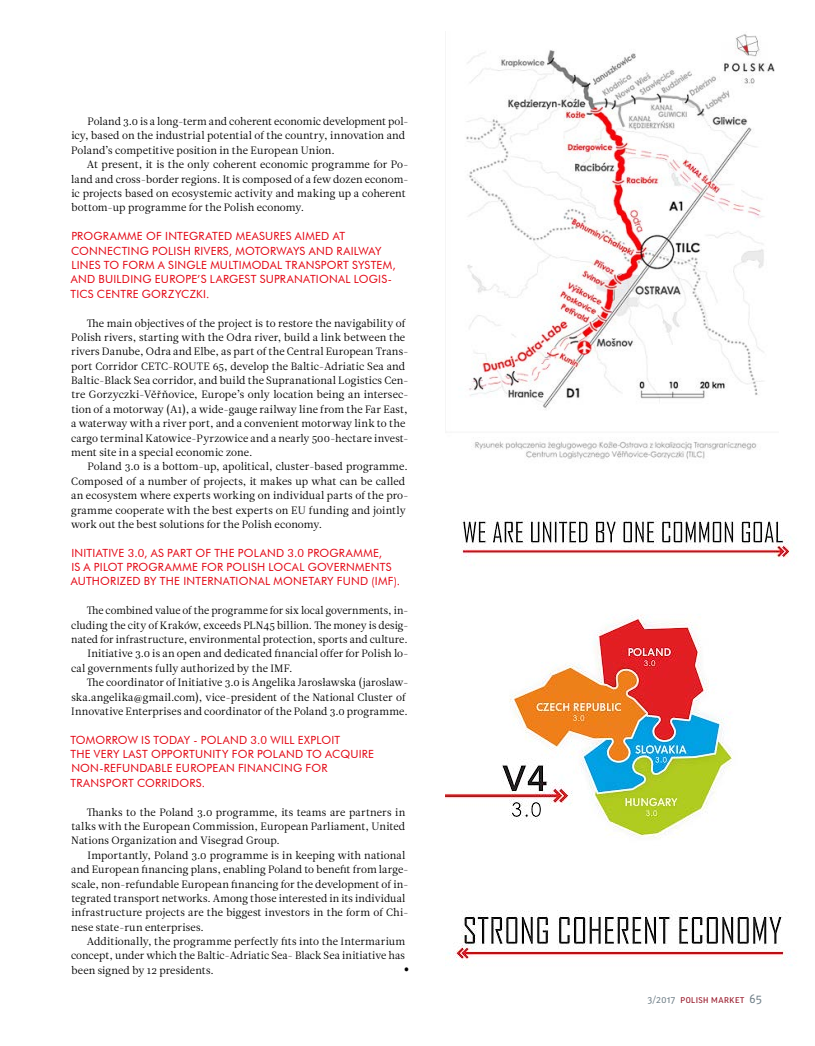
<style>
.page{position:relative;width:815px;height:1046px;background:#fff}
.page>*{position:absolute;margin:0;border:0;box-sizing:border-box;transform-origin:0 0}
.t1{font:15px "Good Pro";color:#000}
.t2{font:11.25px/14.4px "Futura BT";letter-spacing:.02em;color:#e30613}
.t3{font:10.62px/14.4px "Leitura News Roman 1";letter-spacing:.005em;color:#000}
.t4{font:10px "Good Pro";letter-spacing:.05em;color:#9c2132}
.s1{color:#718089}
.s2{font-size:12.5px;color:#718089}
</style>
<div class="page">
<img style="left:446px;top:518px;width:346px;height:448px">
<img style="left:466px;top:34px;width:309px;height:427px">
<p class="t3" style="left:71px;top:114px;width:339px;text-indent:16px">Poland 3.0 is a long-term and coherent economic development pol&shy;icy, based on the industrial potential of the country, innovation and<br>Poland’s competitive position in the European Union.</p>
<p class="t3" style="left:71px;top:157px;width:339px;text-indent:16px">At present, it is the only coherent economic programme for Po&shy;land and cross-border regions. It is composed of a few dozen econom&shy;ic projects based on ecosystemic activity and making up a coherent bottom-up programme for the Polish economy.</p>
<p class="t2" style="left:70px;top:229px;width:327px">PROGRAMME OF INTEGRATED MEASURES AIMED AT CONNECTING POLISH RIVERS, MOTORWAYS AND RAILWAY LINES TO FORM A SINGLE MULTIMODAL TRANSPORT SYSTEM, AND BUILDING EUROPE’S LARGEST SUPRANATIONAL LOGIS-TICS CENTRE GORZYCZKI.</p>
<p class="t3" style="left:71px;top:316px;width:339px;text-indent:16px">The main objectives of the project is to restore the navigability of Polish rivers, starting with the Odra river, build a link between the rivers Danube, Odra and Elbe, as part of the Central European Trans&shy;port Corridor CETC-ROUTE 65, develop the Baltic-Adriatic Sea and Baltic-Black Sea corridor, and build the Supranational Logistics Cen&shy;tre Gorzyczki-Věřňovice, Europe’s only location being an intersec&shy;tion of a motorway (A1), a wide-gauge railway line from the Far East, a waterway with a river port, and a convenient motorway link to the cargo terminal Katowice-Pyrzowice and a nearly 500-hectare invest&shy;ment site in a special economic zone.</p>
<p class="t3" style="left:71px;top:459px;width:339px;text-indent:16px">Poland 3.0 is a bottom-up, apolitical, cluster-based programme.<br>Composed of a number of projects, it makes up what can be called an ecosystem where experts working on individual parts of the pro&shy;gramme cooperate with the best experts on EU funding and jointly work out the best solutions for the Polish economy.</p>
<p class="t2" style="left:71px;top:545px;width:331px">INITIATIVE 3.0, AS PART OF THE POLAND 3.0 PROGRAMME,<br>IS A PILOT PROGRAMME FOR POLISH LOCAL GOVERNMENTS<br>AUTHORIZED BY THE INTERNATIONAL MONETARY FUND (IMF).</p>
<p class="t3" style="left:87px;top:603px;width:323px">The combined value of the programme for six local governments, in-</p>
<p class="t3" style="left:71px;top:617px;width:339px">cluding the city of Kraków, exceeds PLN45 billion. The money is desig-</p>
<p class="t3" style="left:71px;top:632px;width:338px">nated for infrastructure, environmental protection, sports and culture.</p>
<p class="t3" style="left:88px;top:646px;width:323px">Initiative 3.0 is an open and dedicated financial offer for Polish lo-</p>
<p class="t3" style="left:71px;top:661px;width:223px">cal governments fully authorized by the IMF.</p>
<p class="t3" style="left:87px;top:675px;width:324px">The coordinator of Initiative 3.0 is Angelika Jarosławska (jaroslaw-</p>
<p class="t3" style="left:71px;top:689px;width:336px">ska.angelika@gmail.com), vice-president of the National Cluster of</p>
<p class="t3" style="left:71px;top:704px;width:338px">Innovative Enterprises and coordinator of the Poland 3.0 programme.</p>
<p class="t2" style="left:70px;top:732px;width:305px">TOMORROW IS TODAY - POLAND 3.0 WILL EXPLOIT<br>THE VERY LAST OPPORTUNITY FOR POLAND TO ACQUIRE NON-REFUNDABLE EUROPEAN FINANCING FOR TRANSPORT CORRIDORS.</p>
<p class="t3" style="left:71px;top:804px;width:336px;text-align:justify;text-indent:15px">Thanks to the Poland 3.0 programme, its teams are partners in talks with the European Commission, European Parliament, United Nations Organization and Visegrad Group.</p>
<p class="t3" style="left:71px;top:847px;width:339px;text-indent:16px">Importantly, Poland 3.0 programme is in keeping with national and European financing plans, enabling Poland to benefit from large&shy;scale, non-refundable European financing for the development of in&shy;tegrated transport networks. Among those interested in its individual infrastructure projects are the biggest investors in the form of Chi&shy;nese state-run enterprises.</p>
<p class="t3" style="left:71px;top:934px;width:336px;text-align:justify;text-indent:16px">Additionally, the programme perfectly fits into the Intermarium concept, under which the Baltic-Adriatic Sea- Black Sea initiative has been signed by 12 presidents.</p>
<h1 class="t1" style="left:404px;top:959px;width:6px">•</h1>
<p class="t4" style="left:648px;top:993px;width:116px"><span class="s1">3/2017</span> POLISH MARKET <span class="s2">65</span></p>
</div>
